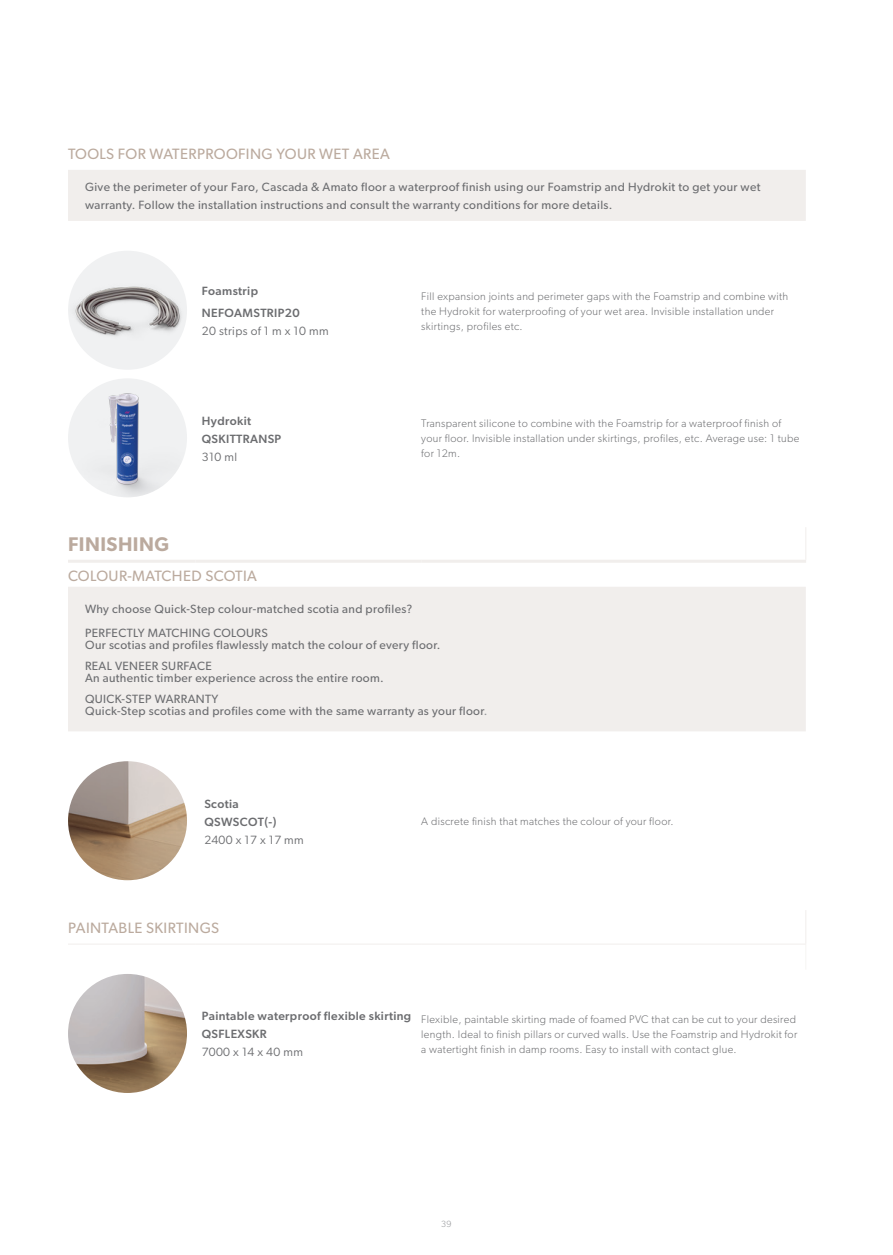
<style>
.page{position:relative;width:893px;height:1255px;background:#fff}
.page>*{position:absolute;margin:0;border:0;box-sizing:border-box;transform-origin:0 0}
.t1{font:600 19.8px "Gibson";letter-spacing:.025em;color:#bbaa9e}
.t2{font:15px "Gibson";letter-spacing:.025em;color:#bbaa9e}
.Accessory_coloured_box{font:12px/18px "Gibson";letter-spacing:.03em;color:#6c6d70}
.t3{font:500 12px "Gibson";letter-spacing:.03em;color:#6c6d70}
.t4{font:12px "Gibson";letter-spacing:.03em;color:#6c6d70}
.t5{font:300 10.95px/15px "Gibson";letter-spacing:.03em;color:#6c6d70}
.t6{font:300 9px "Gibson";color:#939598}
.s1{color:#95979a}
</style>
<div class="page">
<svg style="left:68px;top:170px;width:738px;height:561px"></svg>
<hr style="left:805px;top:527px;width:1px;height:32px;background:#f1eeec">
<hr style="left:68px;top:559px;width:128px;height:3px;background:#f1eeec">
<hr style="left:196px;top:559px;width:225px;height:3px;background:#f1eeec">
<hr style="left:421px;top:559px;width:385px;height:3px;background:#f1eeec">
<hr style="left:805px;top:910px;width:1px;height:33px;background:#f1eeec">
<hr style="left:68px;top:943px;width:128px;height:1px;background:#f1eeec">
<hr style="left:196px;top:943px;width:225px;height:1px;background:#f1eeec">
<hr style="left:421px;top:943px;width:385px;height:1px;background:#f1eeec">
<div style="left:68px;top:251px;width:119px;height:119px;background:#f0f1f2;border-radius:50%"></div>
<img style="left:68px;top:266px;width:119px;height:85px">
<img style="left:68px;top:378px;width:119px;height:119px;border-radius:59px">
<img style="left:68px;top:761px;width:119px;height:119px;border-radius:59px">
<img style="left:68px;top:973px;width:119px;height:119px;border-radius:59px">
<p class="t2" style="left:68px;top:145px;width:323px">TOOLS FOR WATERPROOFING YOUR WET AREA</p>
<p class="Accessory_coloured_box" style="left:85px;top:178px;width:677px">Give the perimeter of your Faro, Cascada &amp; Amato floor a waterproof finish using our Foamstrip and Hydrokit to get your wet warranty. Follow the installation instructions and consult the warranty conditions for more details.</p>
<p class="t3" style="left:202px;top:284px;width:58px">Foamstrip</p>
<p class="t3" style="left:202px;top:305px;width:99px">NEFOAMSTRIP20</p>
<p class="t4" style="left:202px;top:323px;width:128px">20 strips of 1 m x 10 mm</p>
<p class="t3" style="left:202px;top:413px;width:51px">Hydrokit</p>
<p class="t3" style="left:202px;top:431px;width:81px">QSKITTRANSP</p>
<p class="t4" style="left:202px;top:449px;width:37px">310 ml</p>
<p class="t5" style="left:421px;top:288px;width:368px">Fill expansion joints and perimeter gaps with the Foamstrip and combine with the Hydrokit for waterproofing of your wet area. Invisible installation under skirtings, profiles etc.</p>
<p class="t5" style="left:421px;top:416px;width:380px">Transparent silicone to combine with the Foamstrip for a waterproof finish of your floor. Invisible installation under skirtings, profiles, etc. Average use: 1 tube for 12m.</p>
<p class="t1" style="left:68px;top:532px;width:103px">FINISHING</p>
<p class="t2" style="left:68px;top:566px;width:190px">COLOUR-MATCHED SCOTIA</p>
<p class="Accessory_coloured_box" style="left:85px;top:599px;width:329px">Why choose Quick-Step colour-matched scotia and profiles?</p>
<p class="Accessory_coloured_box" style="left:85px;top:623px;width:184px">PERFECTLY MATCHING COLOURS</p>
<p class="Accessory_coloured_box" style="left:85px;top:635px;width:357px">Our scotias and profiles flawlessly match the colour of every floor.</p>
<p class="Accessory_coloured_box" style="left:85px;top:656px;width:128px">REAL VENEER SURFACE</p>
<p class="Accessory_coloured_box" style="left:85px;top:668px;width:300px">An authentic timber experience across the entire room.</p>
<p class="Accessory_coloured_box" style="left:85px;top:689px;width:135px">QUICK-STEP WARRANTY</p>
<p class="Accessory_coloured_box" style="left:85px;top:701px;width:404px">Quick-Step scotias and profiles come with the same warranty as your floor<span class="s1">.</span></p>
<p class="t3" style="left:204px;top:796px;width:36px">Scotia</p>
<p class="t3" style="left:204px;top:814px;width:73px">QSWSCOT(-)</p>
<p class="t4" style="left:204px;top:832px;width:101px">2400 x 17 x 17 mm</p>
<p class="t2" style="left:68px;top:918px;width:152px">PAINTABLE SKIRTINGS</p>
<p class="t5" style="left:421px;top:813px;width:254px">A discrete finish that matches the colour of your floor.</p>
<p class="t3" style="left:202px;top:1008px;width:211px">Paintable waterproof flexible skirting</p>
<p class="t3" style="left:202px;top:1026px;width:66px">QSFLEXSKR</p>
<p class="t4" style="left:202px;top:1044px;width:103px">7000 x 14 x 40 mm</p>
<p class="t5" style="left:421px;top:1011px;width:378px;text-align:justify">Flexible, paintable skirting made of foamed PVC that can be cut to your desired length. Ideal to finish pillars or curved walls. Use the Foamstrip and Hydrokit for a watertight finish in damp rooms. Easy to install with contact glue.</p>
<p class="t6" style="left:441px;top:1217px;width:12px">39</p>
</div>
